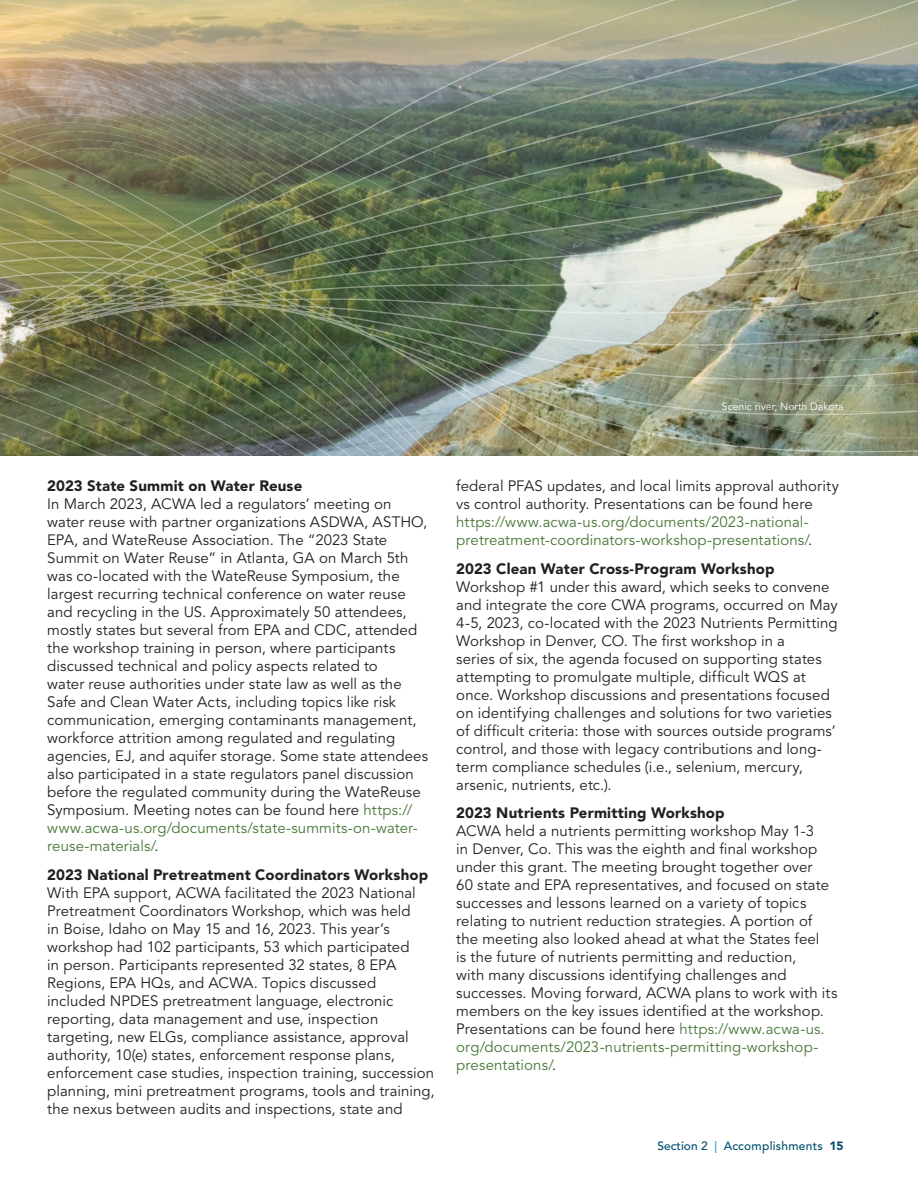
<style>
.page{position:relative;width:918px;height:1188px;background:#fff}
.page>*{position:absolute;margin:0;border:0;box-sizing:border-box;transform-origin:0 0}
.t1{font:15px/18px "Avenir LT Std";letter-spacing:.005em;color:#231f20}
.t2{font:900 15px "Avenir LT Std";letter-spacing:.01em;color:#231f20}
.t3{font:15px/18px "Avenir LT Std";letter-spacing:.005em;color:#487737}
.t4{font:500 12px "Avenir LT Std";letter-spacing:.015em;color:#004f6e}
.t5{font:10.5px "Avenir LT Std";color:#fff}
.s1{color:#487737}
.s2{color:#231f20}
.s3{color:#00a0dd}
.s4{font-weight:900}
</style>
<div class="page">
<img style="left:0;top:2px;width:918px;height:454px">
<p class="t5" style="left:722px;top:400px;width:123px">Scenic river, North Dakota</p>
<p class="t2" style="left:47px;top:477px;width:257px">2023 State Summit on Water Reuse</p>
<p class="t1" style="left:47px;top:495px;width:382px">In March 2023, ACWA led a regulators’ meeting on water reuse with partner organizations ASDWA, ASTHO, EPA, and WateReuse Association. The “2023 State Summit on Water Reuse” in Atlanta, GA on March 5th was co-located with the WateReuse Symposium, the largest recurring technical conference on water reuse and recycling in the US. Approximately 50 attendees, mostly states but several from EPA and CDC, attended the workshop training in person, where participants discussed technical and policy aspects related to<br>water reuse authorities under state law as well as the Safe and Clean Water Acts, including topics like risk communication, emerging contaminants management, workforce attrition among regulated and regulating agencies, EJ, and aquifer storage. Some state attendees also participated in a state regulators panel discussion before the regulated community during the WateReuse Symposium. Meeting notes can be found here <span class="s1">https:// www. acwa-us.org/documents/state-summits-on-water&shy;reuse-materials/</span>.</p>
<p class="t2" style="left:47px;top:865px;width:382px">2023 National Pretreatment Coordinators Workshop</p>
<p class="t1" style="left:47px;top:884px;width:389px">With EPA support, ACWA facilitated the 2023 National Pretreatment Coordinators Workshop, which was held<br>in Boise, Idaho on May 15 and 16, 2023. This year’s workshop had 102 participants, 53 which participated<br>in person. Participants represented 32 states, 8 EPA Regions, EPA HQs, and ACWA. Topics discussed included NPDES pretreatment language, electronic reporting, data management and use, inspection targeting, new ELGs, compliance assistance, approval authority, 10(e) states, enforcement response plans, enforcement case studies, inspection training, succession planning, mini pretreatment programs, tools and training, the nexus between audits and inspections, state and</p>
<p class="t1" style="left:456px;top:477px;width:384px">federal PFAS updates, and local limits approval authority vs control authority. Presentations can be found here</p>
<p class="t3" style="left:456px;top:513px;width:355px">https://www. acwa-us.org/documents/2023-national&shy;pretreatment-coordinators-workshop-presentations/<span class="s2">.</span></p>
<p class="t2" style="left:456px;top:559px;width:320px">2023 Clean Water Cross-Program Workshop</p>
<p class="t1" style="left:456px;top:578px;width:383px">Workshop #1 under this award, which seeks to convene and integrate the core CWA programs, occurred on May 4-5, 2023, co-located with the 2023 Nutrients Permitting Workshop in Denver, CO. The first workshop in a<br>series of six, the agenda focused on supporting states attempting to promulgate multiple, difficult WQS at once. Workshop discussions and presentations focused on identifying challenges and solutions for two varieties of difficult criteria: those with sources outside programs’ control, and those with legacy contributions and long&shy;term compliance schedules (i.e., selenium, mercury, arsenic, nutrients, etc.).</p>
<p class="t2" style="left:456px;top:804px;width:270px">2023 Nutrients Permitting Workshop</p>
<p class="t1" style="left:456px;top:823px;width:383px">ACWA held a nutrients permitting workshop May 1-3<br>in Denver, Co. This was the eighth and final workshop under this grant. The meeting brought together over<br>60 state and EPA representatives, and focused on state successes and lessons learned on a variety of topics relating to nutrient reduction strategies. A portion of the meeting also looked ahead at what the States feel<br>is the future of nutrients permitting and reduction,<br>with many discussions identifying challenges and successes. Moving forward, ACWA plans to work with its members on the key issues identified at the workshop.<br>Presentations can be found here <span class="s1">https://www. acwa-us. org/documents/2023-nutrients-permitting-workshop&shy;presentations/</span>.</p>
<p class="t4" style="left:657px;top:1139px;width:188px">Section 2 <span class="s3">|</span> Accomplishments <span class="s4">15</span></p>
</div>
